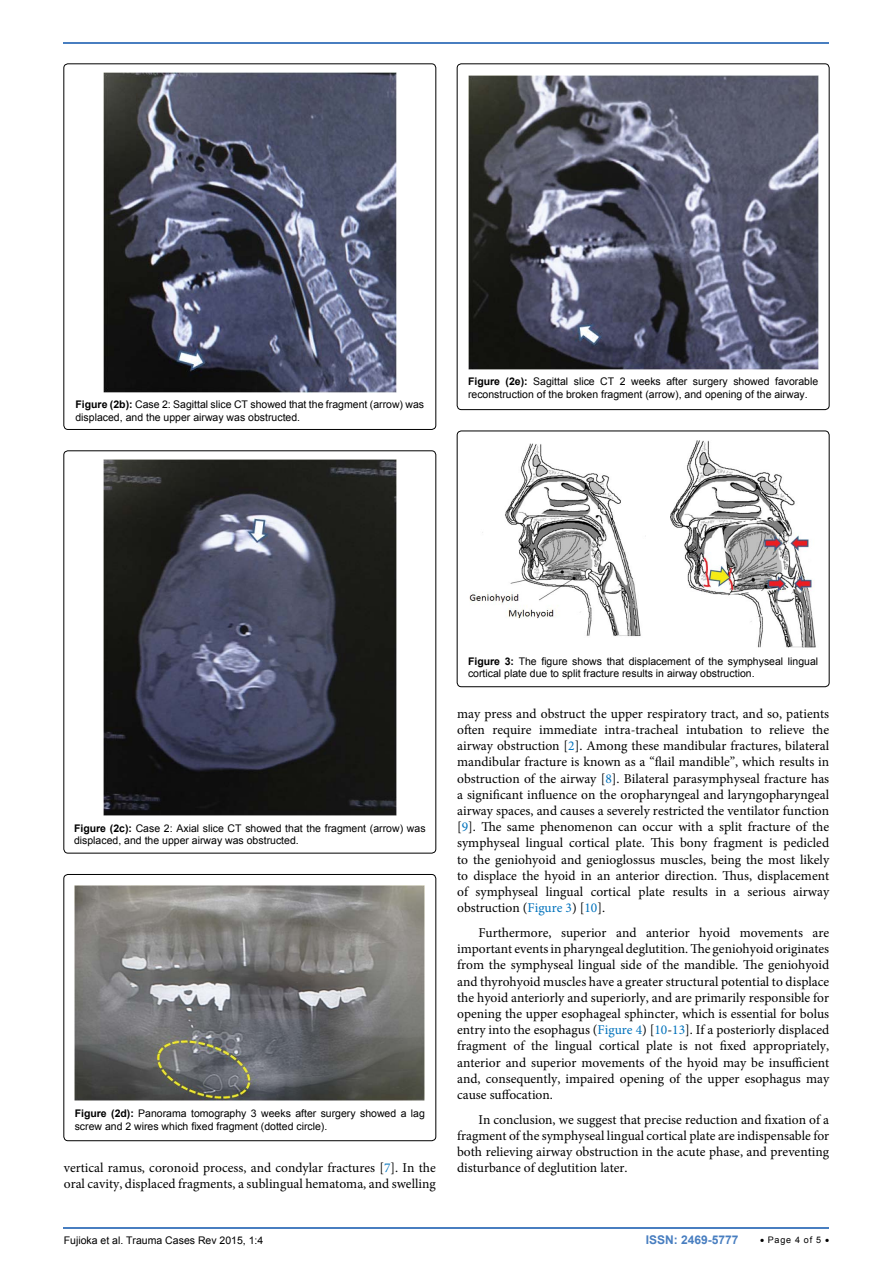
<style>
.page{position:relative;width:893px;height:1263px;background:#fff}
.page>*{position:absolute;margin:0;border:0;box-sizing:border-box;transform-origin:0 0}
.t1{font:13.5px/16.2px "Minion Pro";color:#000;text-align:justify}
.t2{font:700 12px "Arial";color:#487ec0}
.t3{font:10.5px/12.6px "Arial";color:#000}
.t4{font:9px "Arial";letter-spacing:.08em;color:#000}
.s1{font-weight:700}
.s2{color:#0072bc}
</style>
<div class="page">
<hr style="left:64px;top:1227px;width:765px;height:2px;background:#487ec0">
<hr style="left:64px;top:42px;width:765px;height:2px;background:#487ec0">
<div style="left:64px;top:64px;width:372px;height:365px;border:1px solid #000;border-radius:4px"></div>
<img style="left:103px;top:73px;width:293px;height:319px">
<div style="left:64px;top:451px;width:372px;height:402px;border:1px solid #000;border-radius:4px"></div>
<img style="left:103px;top:459px;width:293px;height:357px">
<div style="left:64px;top:874px;width:372px;height:267px;border:1px solid #000;border-radius:4px"></div>
<img style="left:75px;top:885px;width:350px;height:216px">
<div style="left:457px;top:64px;width:372px;height:346px;border:1px solid #000;border-radius:4px"></div>
<img style="left:468px;top:76px;width:350px;height:293px">
<div style="left:457px;top:431px;width:372px;height:256px;border:1px solid #000;border-radius:4px"></div>
<img style="left:469px;top:440px;width:347px;height:208px">
<p class="t3" style="left:75px;top:398px;width:350px"><span class="s1">Figure (2b):</span> Case 2: Sagittal slice CT showed that the fragment (arrow) was displaced, and the upper airway was obstructed.</p>
<p class="t3" style="left:468px;top:375px;width:352px"><span class="s1">Figure (2e):</span> Sagittal slice CT 2 weeks after surgery showed favorable reconstruction of the broken fragment (arrow), and opening of the airway.</p>
<p class="t3" style="left:74px;top:822px;width:353px"><span class="s1">Figure (2c):</span> Case 2: Axial slice CT showed that the fragment (arrow) was displaced, and the upper airway was obstructed.</p>
<p class="t3" style="left:75px;top:1107px;width:352px"><span class="s1">Figure (2d):</span> Panorama tomography 3 weeks after surgery showed a lag screw and 2 wires which fixed fragment (dotted circle).</p>
<p class="t1" style="left:64px;top:1159px;width:374px">vertical ramus, coronoid process, and condylar fractures [<span class="s2">7</span>]. In the oral cavity, displaced fragments, a sublingual hematoma, and swelling</p>
<p class="t3" style="left:468px;top:654px;width:352px"><span class="s1">Figure 3:</span> The figure shows that displacement of the symphyseal lingual cortical plate due to split fracture results in airway obstruction.</p>
<p class="t1" style="left:457px;top:705px;width:374px">may press and obstruct the upper respiratory tract, and so, patients often require immediate intra-tracheal intubation to relieve the airway obstruction [<span class="s2">2</span>]. Among these mandibular fractures, bilateral mandibular fracture is known as a “flail mandible”, which results in obstruction of the airway [<span class="s2">8</span>]. Bilateral parasymphyseal fracture has a significant influence on the oropharyngeal and laryngopharyngeal airway spaces, and causes a severely restricted the ventilator function [<span class="s2">9</span>]. The same phenomenon can occur with a split fracture of the symphyseal lingual cortical plate. This bony fragment is pedicled to the geniohyoid and genioglossus muscles, being the most likely to displace the hyoid in an anterior direction. Thus, displacement of symphyseal lingual cortical plate results in a serious airway obstruction (<span class="s2">Figure 3</span>) [<span class="s2">10</span>].</p>
<p class="t1" style="left:457px;top:925px;width:374px;text-indent:21px">Furthermore, superior and anterior hyoid movements are important events in pharyngeal deglutition. The geniohyoid originates from the symphyseal lingual side of the mandible. The geniohyoid and thyrohyoid muscles have a greater structural potential to displace the hyoid anteriorly and superiorly, and are primarily responsible for opening the upper esophageal sphincter, which is essential for bolus entry into the esophagus (<span class="s2">Figure 4</span>) [<span class="s2">10</span>-<span class="s2">13</span>]. If a posteriorly displaced fragment of the lingual cortical plate is not fixed appropriately, anterior and superior movements of the hyoid may be insufficient and, consequently, impaired opening of the upper esophagus may cause suffocation.</p>
<p class="t1" style="left:457px;top:1111px;width:374px;text-indent:21px">In conclusion, we suggest that precise reduction and fixation of a fragment of the symphyseal lingual cortical plate are indispensable for both relieving airway obstruction in the acute phase, and preventing disturbance of deglutition later.</p>
<p class="t3" style="left:64px;top:1234px;width:201px">Fujioka et al. Trauma Cases Rev 2015, 1:4</p>
<p class="t2" style="left:646px;top:1232px;width:94px">ISSN: 2469-5777</p>
<p class="t4" style="left:760px;top:1234px;width:71px">• Page 4 of 5 •</p>
</div>
